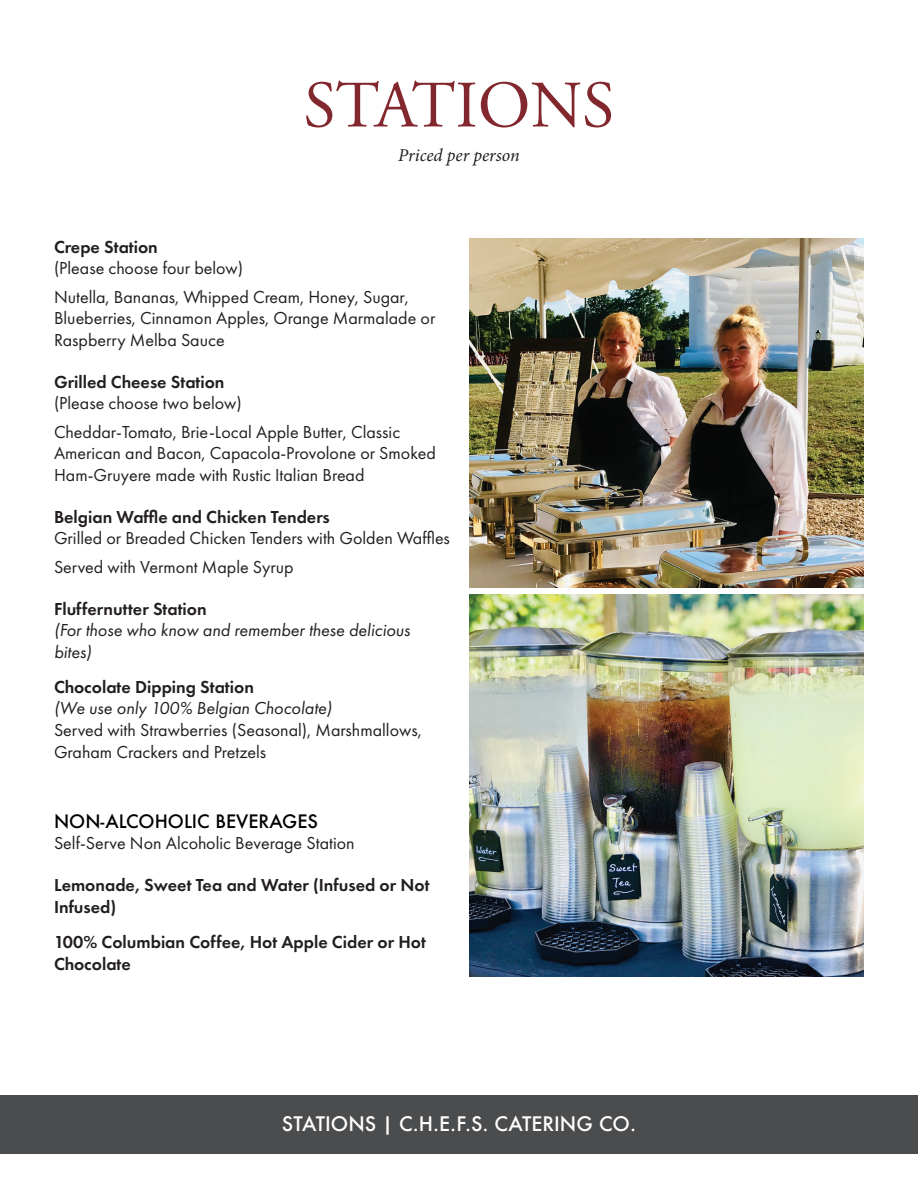
<style>
.page{position:relative;width:918px;height:1188px;background:#fff}
.page>*{position:absolute;margin:0;border:0;box-sizing:border-box;transform-origin:0 0}
.t1{font:66.15px "Adobe Garamond Pro";color:#83272e}
.t2{font:500 19.5px "Futura";color:#fff}
.t3{font:18px/28.3px "Futura PT";color:#231f20}
.t4{font:600 18px/21.6px "Futura PT";color:#231f20}
.t5{font:italic 18px/21.6px "Futura PT";color:#231f20}
.t6{font:500 18px "Futura";color:#000}
.t7{font:italic 18px "Minion Pro";letter-spacing:-.005em;color:#231f20}
</style>
<div class="page">
<div style="left:0;top:1095px;width:918px;height:58px;background:#4b4c4d"></div>
<img style="left:469px;top:239px;width:395px;height:349px">
<img style="left:469px;top:594px;width:395px;height:382px">
<h1 class="t1" style="left:303px;top:66px;width:313px">STATIONS</h1>
<p class="t7" style="left:398px;top:143px;width:123px">Priced per person</p>
<p class="t4" style="left:54px;top:236px;width:105px">Crepe Station</p>
<p class="t3" style="left:54px;top:254px;width:357px">(Please choose four below)<br>Nutella, Bananas, Whipped Cream, Honey, Sugar,</p>
<p class="t3" style="left:54px;top:307px;width:383px;line-height:21.6px">Blueberries, Cinnamon Apples, Orange Marmalade or<br>Raspberry Melba Sauce</p>
<p class="t4" style="left:54px;top:371px;width:172px">Grilled Cheese Station</p>
<p class="t3" style="left:54px;top:389px;width:348px">(Please choose two below)<br>Cheddar-Tomato, Brie-Local Apple Butter, Classic</p>
<p class="t3" style="left:54px;top:442px;width:383px;line-height:21.6px">American and Bacon, Capacola-Provolone or Smoked<br>Ham-Gruyere made with Rustic Italian Bread</p>
<p class="t4" style="left:54px;top:506px;width:277px">Belgian Waffle and Chicken Tenders</p>
<p class="t3" style="left:54px;top:524px;width:398px">Grilled or Breaded Chicken Tenders with Golden Waffles<br>Served with Vermont Maple Syrup</p>
<p class="t4" style="left:54px;top:598px;width:154px">Fluffernutter Station</p>
<p class="t5" style="left:54px;top:619px;width:358px">(For those who know and remember these delicious bites)</p>
<p class="t4" style="left:54px;top:676px;width:201px">Chocolate Dipping Station</p>
<p class="t5" style="left:54px;top:698px;width:279px">(We use only 100% Belgian Chocolate)</p>
<p class="t3" style="left:54px;top:719px;width:369px;line-height:21.6px">Served with Strawberries (Seasonal), Marshmallows,<br>Graham Crackers and Pretzels</p>
<p class="t6" style="left:54px;top:809px;width:266px">NON-ALCOHOLIC BEVERAGES</p>
<p class="t3" style="left:54px;top:829px;width:302px">Self-Serve Non Alcoholic Beverage Station</p>
<p class="t4" style="left:54px;top:874px;width:377px">Lemonade, Sweet Tea and Water (Infused or Not<br>Infused)</p>
<p class="t4" style="left:54px;top:931px;width:373px">100% Columbian Coffee, Hot Apple Cider or Hot<br>Chocolate</p>
<p class="t2" style="left:282px;top:1110px;width:356px">STATIONS | C.H.E.F.S. CATERING CO.</p>
</div>
